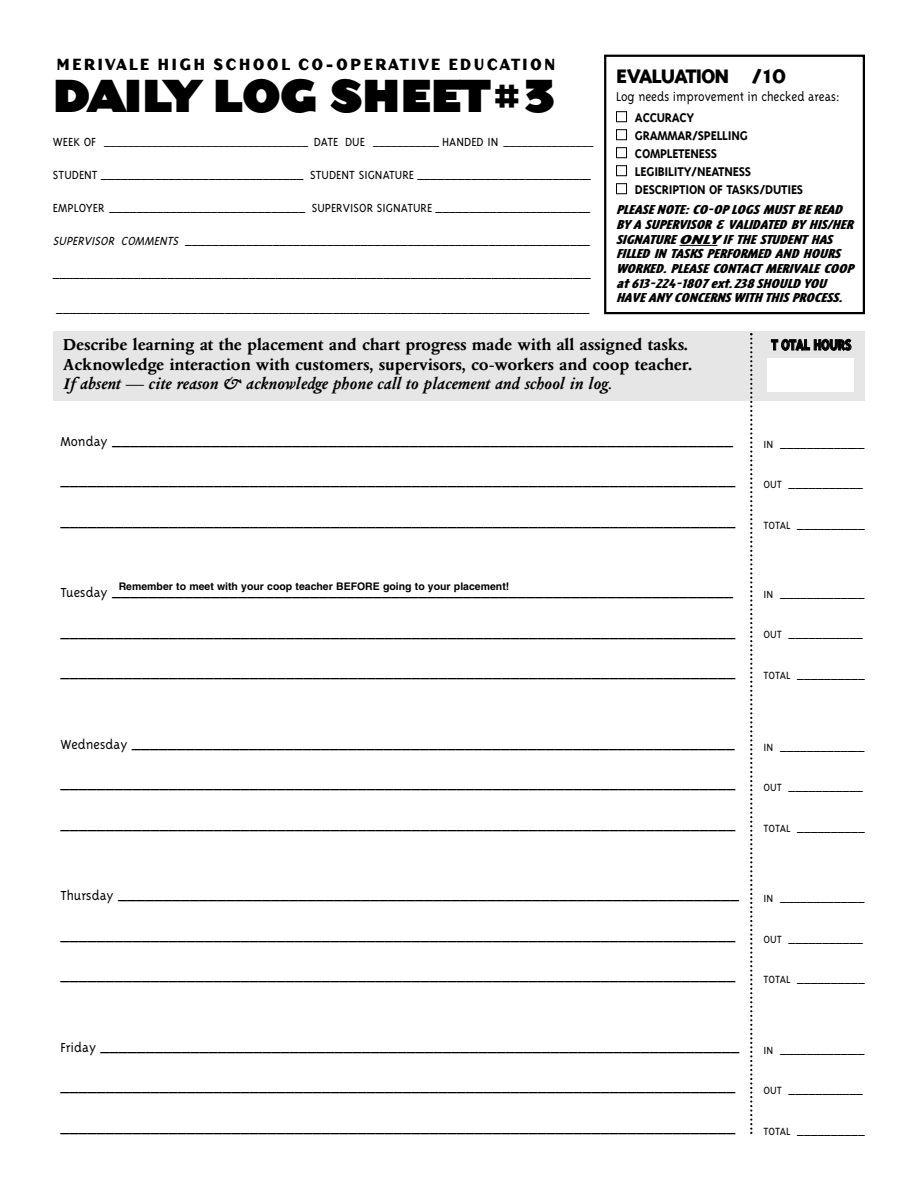
<style>
.page{position:relative;width:918px;height:1188px;background:#fff}
.page>*{position:absolute;margin:0;border:0;box-sizing:border-box;transform-origin:0 0}
.t1{font:900 43.5px "Dogma";color:#000}
.t2{font:800 22.5px "Triplex";letter-spacing:-.05em;color:#000;scale:1.09 1}
.t3{font:300 18px "Triplex";color:#000}
.t4{font:700 18px/19.5px "Columbus";letter-spacing:-.01em;color:#000}
.t5{font:italic 700 18px "Columbus";color:#000}
.t6{font:700 18px "Dogma";letter-spacing:.195em;color:#000;scale:.82 1}
.t7{font:800 17.1px "Triplex";letter-spacing:-.025em;color:#000;scale:.85 1}
.t8{font:italic 900 15px/14.7px "Triplex Cond";color:#000;scale:1.38 1}
.t9{font:700 14.55px "Triplex";letter-spacing:-.015em;color:#000}
.t10{font:300 14.55px "Triplex";color:#000;scale:.95 1}
.t11{font:300 13.5px "Triplex";color:#000}
.t12{font:300 12px "Triplex";color:#000}
.t13{font:700 10.5px "Helvetica";color:#000}
.s1{font-weight:700}
.s2{font-size:13.5px}
.s3{font-style:italic}
.s4{color:#fff}
.s5{font-size:15px}
.s6{font-size:12px}
</style>
<div class="page">
<div style="left:604px;top:55px;width:261px;height:259px;border:2px solid #000"></div>
<div style="left:53px;top:332px;width:812px;height:69px;background:#e6e6e6"></div>
<svg style="left:750px;top:333px;width:2px;height:801px"></svg>
<div style="left:767px;top:358px;width:86px;height:33px;background:#fff"></div>
<hr style="left:679px;top:245px;width:38px;height:1px;background:#000">
<p class="t6" style="left:57px;top:53px;width:609px">MERIVALE HIGH SCHOOL CO-OPERATIVE EDUCATION</p>
<h1 class="t1" style="left:53px;top:71px;width:504px">DAILY LOG SHEET<span class="s1">#</span>3</h1>
<p class="t12" style="left:53px;top:135px;width:542px"><span class="s2">WEEK OF</span> __________________________________ <span class="s2">DATE DUE</span> ___________ <span class="s2">HANDED IN</span> _______________</p>
<p class="t11" style="left:53px;top:167px;width:540px">STUDENT ______________________________ STUDENT SIGNATURE __________________________</p>
<p class="t11" style="left:53px;top:200px;width:539px">EMPLOYER _____________________________ SUPERVISOR SIGNATURE _______________________</p>
<p class="t11" style="left:53px;top:233px;width:538px"><span class="s3">SUPERVISOR COMMENTS</span> ____________________________________________________________</p>
<p class="t11" style="left:53px;top:266px;width:540px">________________________________________________________________________________</p>
<p class="t11" style="left:56px;top:300px;width:535px">_______________________________________________________________________________</p>
<p class="t2" style="left:616px;top:62px;width:158px">EVALUATION /⁄‚</p>
<p class="t10" style="left:616px;top:87px;width:237px">Log needs improvement in checked areas:</p>
<p class="t9" style="left:616px;top:108px;width:80px"><span class="s4">■</span> ACCURACY</p>
<p class="t9" style="left:616px;top:126px;width:133px"><span class="s4">■</span> GRAMMAR/SPELLING</p>
<p class="t9" style="left:616px;top:144px;width:103px"><span class="s4">■</span> COMPLETENESS</p>
<p class="t9" style="left:616px;top:162px;width:137px"><span class="s4">■</span> LEGIBILITY/NEATNESS</p>
<p class="t9" style="left:616px;top:180px;width:189px"><span class="s4">■</span> DESCRIPTION OF TASKS/DUTIES</p>
<p class="t8" style="left:616px;top:202px;width:176px">PLEASE NOTE:CO-OP LOGS MUST BE READ BY A SUPERVISOR &amp; VALIDATED BY HIS/HER SIGNATUREONLY IF THE STUDENT HAS FILLED IN TASKS PERFORMED AND HOURS WORKED.PLEASE CONTACT MERIVALE COOP at §⁄‹-¤¤›-⁄°‚‡ ext.¤‹° SHOULD YOU HAVE ANY CONCERNS WITH THIS PROCESS.</p>
<p class="t4" style="left:63px;top:337px;width:631px">Describe learning at the placement and chart progress made with all assigned tasks.<br>Acknowledge interaction with customers, supervisors, co-workers and coop teacher.</p>
<p class="t5" style="left:63px;top:377px;width:550px">If absent — cite reason &amp; acknowledge phone call to placement and school in log.</p>
<p class="t7" style="left:771px;top:334px;width:96px">T OTAL HOURS</p>
<p class="t3" style="left:60px;top:429px;width:674px"><span class="s5">Monday</span> _____________________________________________________________________</p>
<p class="t3" style="left:60px;top:470px;width:676px">___________________________________________________________________________</p>
<p class="t3" style="left:60px;top:510px;width:676px">___________________________________________________________________________</p>
<p class="t13" style="left:119px;top:582px;width:392px">Remember to meet with your coop teacher BEFORE going to your placement!</p>
<p class="t3" style="left:60px;top:581px;width:674px"><span class="s5">Tuesday</span> _____________________________________________________________________</p>
<p class="t3" style="left:60px;top:621px;width:676px">___________________________________________________________________________</p>
<p class="t3" style="left:60px;top:662px;width:676px">___________________________________________________________________________</p>
<p class="t3" style="left:60px;top:732px;width:676px"><span class="s5">Wednesday</span> ___________________________________________________________________</p>
<p class="t3" style="left:60px;top:773px;width:676px">___________________________________________________________________________</p>
<p class="t3" style="left:60px;top:813px;width:676px">___________________________________________________________________________</p>
<p class="t3" style="left:60px;top:884px;width:680px"><span class="s5">Thursday</span> _____________________________________________________________________</p>
<p class="t3" style="left:60px;top:924px;width:676px">___________________________________________________________________________</p>
<p class="t3" style="left:60px;top:965px;width:676px">___________________________________________________________________________</p>
<p class="t3" style="left:60px;top:1035px;width:681px"><span class="s5">Friday</span> _______________________________________________________________________</p>
<p class="t3" style="left:60px;top:1076px;width:677px">___________________________________________________________________________</p>
<p class="t3" style="left:60px;top:1116px;width:677px">___________________________________________________________________________</p>
<p class="t11" style="left:764px;top:435px;width:103px"><span class="s6">IN</span> _____________</p>
<p class="t11" style="left:764px;top:476px;width:101px"><span class="s6">OUT</span> ___________</p>
<p class="t11" style="left:764px;top:516px;width:103px"><span class="s6">TOTAL</span> __________</p>
<p class="t11" style="left:764px;top:585px;width:103px"><span class="s6">IN</span> _____________</p>
<p class="t11" style="left:764px;top:626px;width:101px"><span class="s6">OUT</span> ___________</p>
<p class="t11" style="left:764px;top:666px;width:103px"><span class="s6">TOTAL</span> __________</p>
<p class="t11" style="left:764px;top:738px;width:103px"><span class="s6">IN</span> _____________</p>
<p class="t11" style="left:764px;top:779px;width:101px"><span class="s6">OUT</span> ___________</p>
<p class="t11" style="left:764px;top:819px;width:103px"><span class="s6">TOTAL</span> __________</p>
<p class="t11" style="left:764px;top:890px;width:103px"><span class="s6">IN</span> _____________</p>
<p class="t11" style="left:764px;top:930px;width:101px"><span class="s6">OUT</span> ___________</p>
<p class="t11" style="left:764px;top:971px;width:103px"><span class="s6">TOTAL</span> __________</p>
<p class="t11" style="left:764px;top:1041px;width:103px"><span class="s6">IN</span> _____________</p>
<p class="t11" style="left:764px;top:1082px;width:101px"><span class="s6">OUT</span> ___________</p>
<p class="t11" style="left:764px;top:1122px;width:103px"><span class="s6">TOTAL</span> __________</p>
</div>
